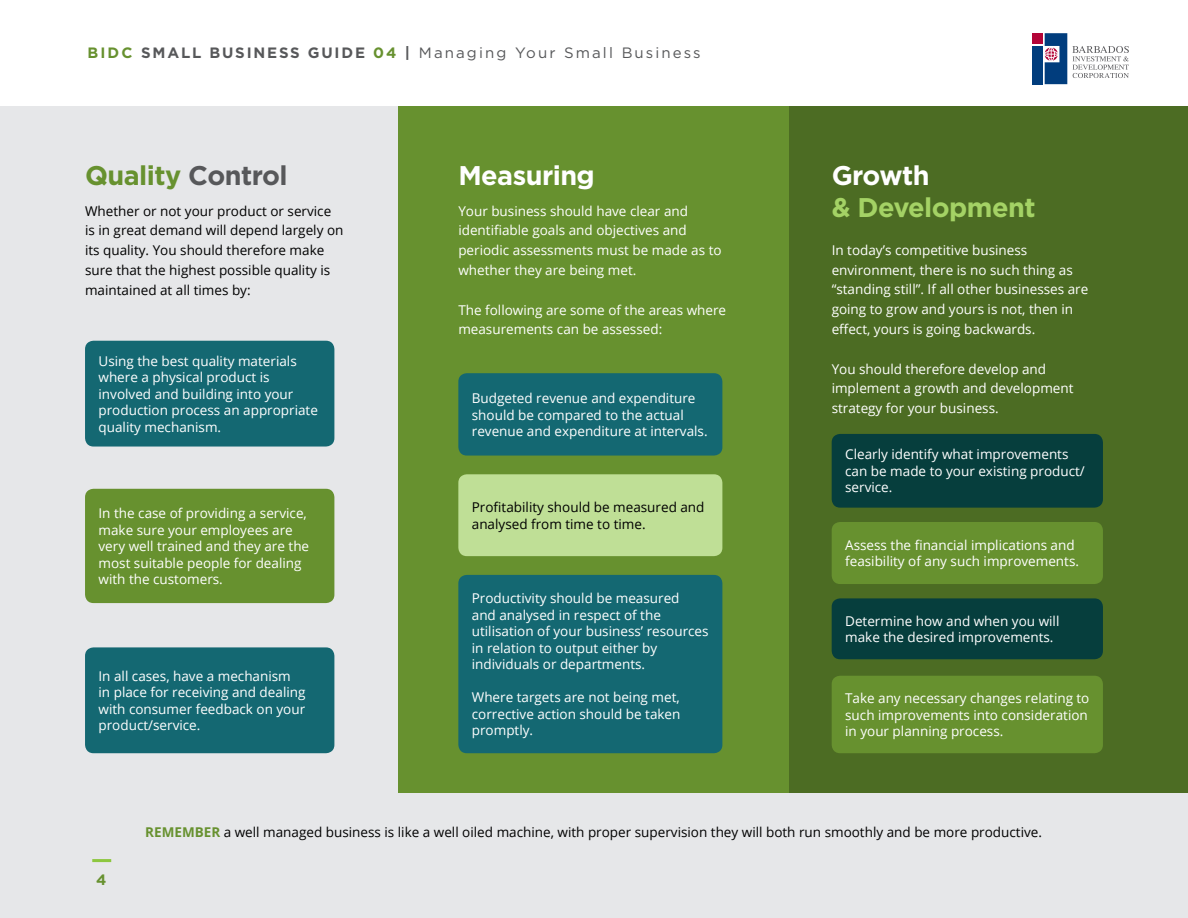
<style>
.page{position:relative;width:1188px;height:918px;background:#fff}
.page>*{position:absolute;margin:0;border:0;box-sizing:border-box;transform-origin:0 0}
.Bold_Big{font:700 27px/32.4px "Gotham";letter-spacing:-.02em;color:#a4d265}
.Bold_Big-2{font:700 27px "Gotham";letter-spacing:-.02em;color:#67912f}
.Bold_Big-3{font:700 27px "Gotham";letter-spacing:-.02em;color:#fff}
.t1{font:15px "Gotham";letter-spacing:.14em;color:#57585a}
.t2{font:700 15px "Gotham";color:#67912f}
.Bold_Big-4{font:13.5px/16.5px "Open Sans";color:#fff}
.Bold_Big-5{font:13.5px/19.8px "Open Sans";color:#000}
.s1{font-weight:700;color:#67912f}
.s2{font-weight:700}
.s3{color:#57585a}
.s4{color:#fff}
</style>
<div class="page">
<div style="left:1032px;top:33px;width:11px;height:11px;background:#b30437"></div>
<div style="left:1032px;top:46px;width:11px;height:38px;background:#013d7d"></div>
<svg style="left:1045px;top:33px;width:84px;height:51px"></svg>
<div style="left:0;top:106px;width:1188px;height:812px;background:#e6e7e9"></div>
<div style="left:399px;top:106px;width:390px;height:687px;background:#67912f"></div>
<div style="left:789px;top:106px;width:399px;height:687px;background:#4c6c23"></div>
<div style="left:85px;top:341px;width:249px;height:106px;background:#146872;border-radius:9px"></div>
<div style="left:458px;top:373px;width:264px;height:83px;background:#146872;border-radius:9px"></div>
<div style="left:458px;top:474px;width:264px;height:82px;background:#bfdf96;border-radius:9px"></div>
<div style="left:832px;top:434px;width:271px;height:74px;background:#063e3d;border-radius:9px"></div>
<div style="left:832px;top:522px;width:271px;height:62px;background:#67912f;border-radius:9px"></div>
<div style="left:832px;top:676px;width:271px;height:77px;background:#67912f;border-radius:9px"></div>
<div style="left:832px;top:598px;width:271px;height:61px;background:#063e3d;border-radius:9px"></div>
<div style="left:458px;top:575px;width:264px;height:178px;background:#146872;border-radius:9px"></div>
<div style="left:85px;top:647px;width:249px;height:106px;background:#146872;border-radius:9px"></div>
<div style="left:85px;top:489px;width:249px;height:114px;background:#67912f;border-radius:9px"></div>
<hr style="left:92px;top:859px;width:19px;height:3px;background:#8dc73f">
<p class="t1" style="left:87px;top:44px;width:615px"><span class="s1">BIDC</span> <span class="s2">SMALL BUSINESS GUIDE</span> <span class="s1">04</span> <span class="s2">|</span> Managing Your Small Business</p>
<p class="Bold_Big-2" style="left:85px;top:157px;width:204px">Quality <span class="s3">Control</span></p>
<p class="Bold_Big" style="left:832px;top:159px;width:205px"><span class="s4">Growth<br></span>&amp; Development</p>
<p class="Bold_Big-3" style="left:458px;top:157px;width:138px">Measuring</p>
<p class="Bold_Big-5" style="left:85px;top:200px;width:260px">Whether or not your product or service is in great demand will depend largely on its quality. You should therefore make sure that the highest possible quality is maintained at all times by:</p>
<p class="Bold_Big-4" style="left:458px;top:200px;width:265px;line-height:19.8px">Your business should have clear and identifiable goals and objectives and periodic assessments must be made as to whether they are being met.</p>
<p class="Bold_Big-4" style="left:458px;top:299px;width:269px;line-height:19.8px">The following are some of the areas where measurements can be assessed:</p>
<p class="Bold_Big-4" style="left:832px;top:240px;width:258px;line-height:19.8px">In today’s competitive business environment, there is no such thing as “standing still”. If all other businesses are going to grow and yours is not, then in effect, yours is going backwards.</p>
<p class="Bold_Big-4" style="left:832px;top:359px;width:243px;line-height:19.8px">You should therefore develop and implement a growth and development strategy for your business.</p>
<p class="Bold_Big-4" style="left:99px;top:352px;width:221px">Using the best quality materials where a physical product is involved and building into your production process an appropriate quality mechanism.</p>
<p class="Bold_Big-4" style="left:472px;top:390px;width:237px">Budgeted revenue and expenditure should be compared to the actual revenue and expenditure at intervals.</p>
<p class="Bold_Big-4" style="left:99px;top:505px;width:212px">In the case of providing a service, make sure your employees are very well trained and they are the most suitable people for dealing with the customers.</p>
<p class="Bold_Big-4" style="left:99px;top:667px;width:208px">In all cases, have a mechanism in place for receiving and dealing with consumer feedback on your product/service.</p>
<p class="Bold_Big-5" style="left:472px;top:499px;width:234px;line-height:16.5px">Profitability should be measured and analysed from time to time.</p>
<p class="Bold_Big-4" style="left:472px;top:590px;width:238px">Productivity should be measured<br>and analysed in respect of the utilisation of your business’ resources in relation to output either by individuals or departments.</p>
<p class="Bold_Big-4" style="left:472px;top:689px;width:210px;text-align:justify">Where targets are not being met, corrective action should be taken promptly.</p>
<p class="Bold_Big-4" style="left:845px;top:446px;width:241px">Clearly identify what improvements can be made to your existing product/ service.</p>
<p class="Bold_Big-4" style="left:845px;top:536px;width:235px">Assess the financial implications and feasibility of any such improvements.</p>
<p class="Bold_Big-4" style="left:845px;top:612px;width:216px">Determine how and when you will make the desired improvements.</p>
<p class="Bold_Big-4" style="left:845px;top:690px;width:246px;text-align:justify">Take any necessary changes relating to such improvements into consideration in your planning process.</p>
<p class="t2" style="left:96px;top:869px;width:12px">4</p>
<p class="Bold_Big-5" style="left:145px;top:822px;width:898px"><span class="s1">REMEMBER</span> a well managed business is like a well oiled machine, with proper supervision they will both run smoothly and be more productive.</p>
</div>
